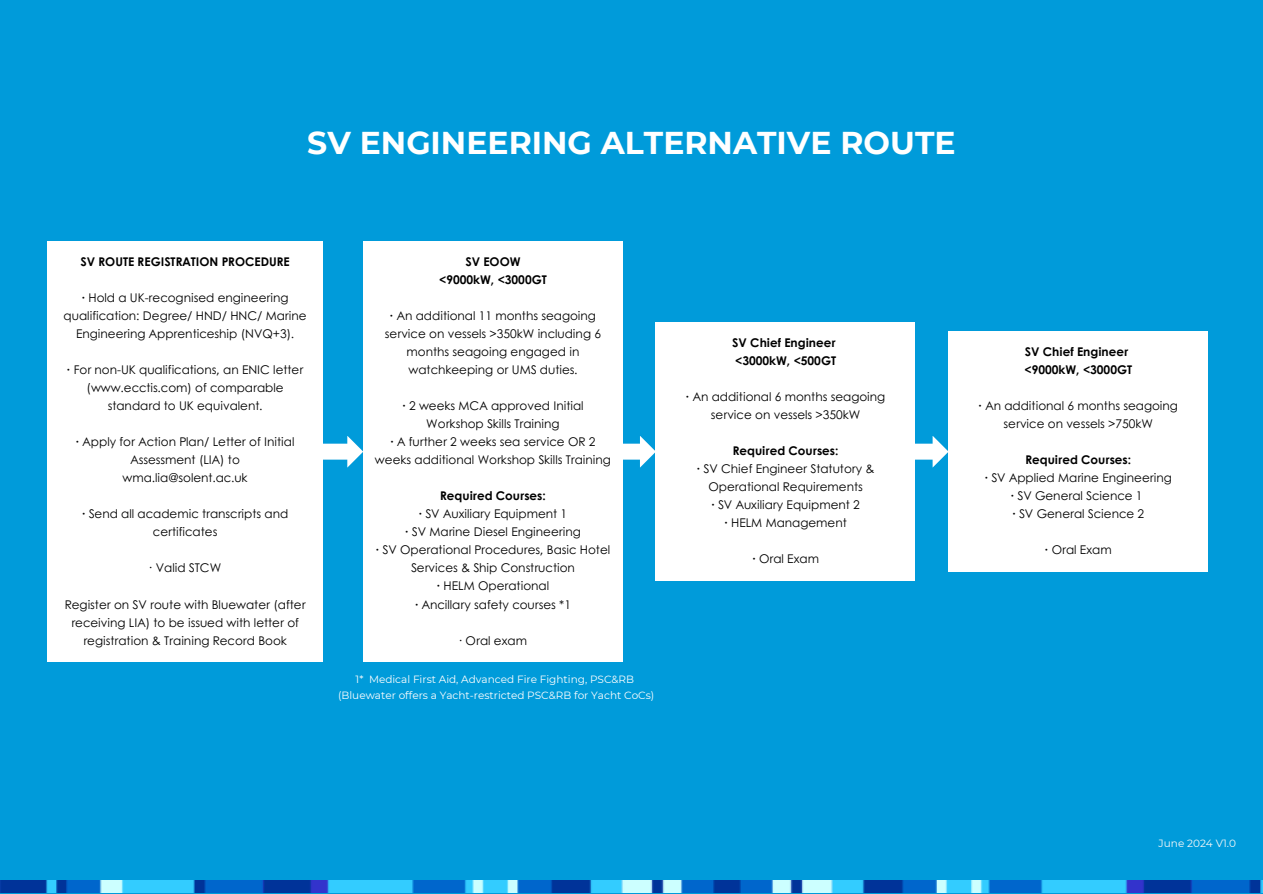
<style>
.page{position:relative;width:1263px;height:894px;background:#fff}
.page>*{position:absolute;margin:0;border:0;box-sizing:border-box;transform-origin:0 0}
.t1{font:700 31.5px "Montserrat";color:#fff}
.t2{font:12px/18px "Century Gothic";color:#000;text-align:center}
.t3{font:700 12px/18px "Century Gothic";color:#000}
.t4{font:10.5px "Montserrat";color:#fff}
.t5{font:10.5px "Montserrat";color:#f9f9f9}
.s1{font-weight:700}
</style>
<div class="page">
<div style="left:0;top:0;width:1263px;height:893px;background:#009bda"></div>
<div style="left:48px;top:241px;width:275px;height:420px;background:#fff"></div>
<div style="left:363px;top:241px;width:260px;height:420px;background:#fff"></div>
<div style="left:656px;top:322px;width:259px;height:258px;background:#fff"></div>
<div style="left:948px;top:331px;width:260px;height:240px;background:#fff"></div>
<svg style="left:323px;top:436px;width:40px;height:31px"></svg>
<svg style="left:623px;top:435px;width:33px;height:32px"></svg>
<svg style="left:915px;top:436px;width:33px;height:31px"></svg>
<img style="left:0;top:880px;width:721px;height:12px">
<img style="left:721px;top:880px;width:542px;height:12px">
<h4 class="t1" style="left:307px;top:123px;width:650px">SV ENGINEERING ALTERNATIVE ROUTE</h4>
<h1 class="t3" style="left:80px;top:252px;width:211px">SV ROUTE REGISTRATION PROCEDURE</h1>
<h2 class="t2" style="left:64px;top:288px;width:245px"><span class="s1">·</span> Hold a UK-recognised engineering qualification: Degree/ HND/ HNC/ Marine<br>Engineering Apprenticeship (NVQ+3).</h2>
<h4 class="t2" style="left:67px;top:360px;width:238px"><span class="s1">·</span> For non-UK qualifications, an ENIC letter (www.ecctis.com) of comparable standard to UK equivalent.</h4>
<h4 class="t2" style="left:76px;top:432px;width:220px"><span class="s1">·</span> Apply for Action Plan/ Letter of Initial<br>Assessment (LIA) to wma.lia@solent.ac.uk</h4>
<h4 class="t2" style="left:82px;top:504px;width:208px"><span class="s1">·</span> Send all academic transcripts and certificates</h4>
<h4 class="t2" style="left:149px;top:558px;width:74px">· Valid STCW</h4>
<h4 class="t2" style="left:65px;top:594px;width:242px">Register on SV route with Bluewater (after receiving LIA) to be issued with letter of registration &amp; Training Record Book</h4>
<h4 class="t3" style="left:439px;top:252px;width:109px;text-align:center">SV EOOW &lt;9000kW, &lt;3000GT</h4>
<h3 class="t2" style="left:385px;top:306px;width:218px"><span class="s1">·</span> An additional 11 months seagoing service on vessels &gt;350kW including 6 months seagoing engaged in watchkeeping or UMS duties.</h3>
<h4 class="t2" style="left:375px;top:396px;width:238px"><span class="s1">·</span> 2 weeks MCA approved Initial Workshop Skills Training<br><span class="s1">·</span> A further 2 weeks sea service OR 2 weeks additional Workshop Skills Training</h4>
<h4 class="t2" style="left:376px;top:486px;width:236px"><span class="s1">Required Courses:<br>·</span> SV Auxiliary Equipment 1<br><span class="s1">·</span> SV Marine Diesel Engineering<br><span class="s1">·</span> SV Operational Procedures, Basic Hotel<br>Services &amp; Ship Construction<br><span class="s1">·</span> HELM Operational<br><span class="s1">·</span> Ancillary safety courses *1</h4>
<h4 class="t2" style="left:459px;top:630px;width:69px">· Oral exam</h4>
<h4 class="t4" style="left:356px;top:672px;width:280px">1* Medical First Aid, Advanced Fire Fighting, PSC&amp;RB</h4>
<h4 class="t4" style="left:338px;top:688px;width:318px">(Bluewater offers a Yacht-restricted PSC&amp;RB for Yacht CoCs)</h4>
<h4 class="t3" style="left:732px;top:333px;width:105px">SV Chief Engineer &lt;3000kW, &lt;500GT</h4>
<p class="t2" style="left:686px;top:387px;width:201px"><span class="s1">·</span> An additional 6 months seagoing service on vessels &gt;350kW</p>
<p class="t2" style="left:697px;top:441px;width:179px"><span class="s1">Required Courses:<br>·</span> SV Chief Engineer Statutory &amp;<br>Operational Requirements<br><span class="s1">·</span> SV Auxiliary Equipment 2<br><span class="s1">·</span> HELM Management</p>
<h3 class="t2" style="left:752px;top:549px;width:68px"><span class="s1">·</span> Oral Exam</h3>
<h4 class="t3" style="left:1024px;top:342px;width:109px">SV Chief Engineer &lt;9000kW, &lt;3000GT</h4>
<h4 class="t2" style="left:979px;top:396px;width:201px"><span class="s1">·</span> An additional 6 months seagoing service on vessels &gt;750kW</h4>
<h4 class="t2" style="left:985px;top:450px;width:189px"><span class="s1">Required Courses:<br>·</span> SV Applied Marine Engineering <span class="s1">·</span> SV General Science 1<br><span class="s1">·</span> SV General Science 2</h4>
<h3 class="t2" style="left:1045px;top:540px;width:68px"><span class="s1">·</span> Oral Exam</h3>
<p class="t5" style="left:1158px;top:837px;width:79px">June 2024 V1.0</p>
</div>
